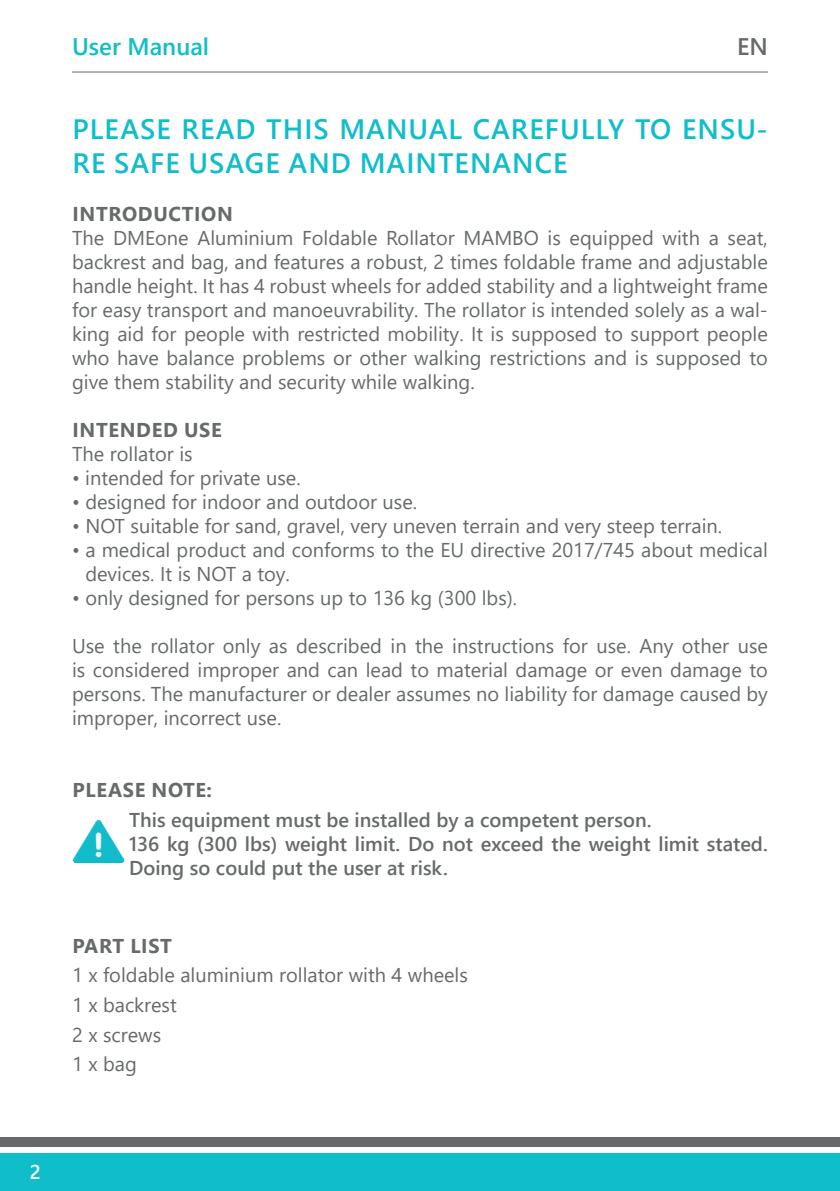
<style>
.page{position:relative;width:840px;height:1191px;background:#fff}
.page>*{position:absolute;margin:0;border:0;box-sizing:border-box;transform-origin:0 0}
.t1{font:600 28px/33.6px "Segoe UI";letter-spacing:.035em;color:#10bdcb}
.t2{font:600 24px "Segoe UI";color:#10bdcb}
.t3{font:600 24px "Segoe UI";color:#666a6a}
.t4{font:20px/24px "Segoe UI";color:#666a6a;text-align:justify}
.t5{font:20px/24px "Segoe UI";color:#666a6a;scale:.96 1}
.t6{font:600 20px/24px "Segoe UI";color:#666a6a}
.t7{font:700 20px "Segoe UI";letter-spacing:.035em;color:#666a6a}
.t8{font:600 20px "Segoe UI";color:#fff}
</style>
<div class="page">
<div style="left:0;top:1153px;width:839px;height:38px;background:#10bdcb"></div>
<div style="left:0;top:1137px;width:839px;height:9px;background:#66696a"></div>
<hr style="left:72px;top:71px;width:695px;height:1px;background:#66696a">
<img style="left:73px;top:820px;width:50px;height:43px">
<p class="t2" style="left:72px;top:37px;width:138px">User Manual</p>
<p class="t3" style="left:736px;top:37px;width:32px">EN</p>
<h1 class="t1" style="left:72px;top:115px;width:696px">PLEASE READ THIS MANUAL CAREFULLY TO ENSU-<br>RE SAFE USAGE AND MAINTENANCE</h1>
<p class="t7" style="left:72px;top:206px;width:162px">INTRODUCTION</p>
<p class="t4" style="left:72px;top:228px;width:697px">The DMEone Aluminium Foldable Rollator MAMBO is equipped with a seat, backrest and bag, and features a robust, 2 times foldable frame and adjustable handle height. It has 4 robust wheels for added stability and a lightweight frame for easy transport and manoeuvrability. The rollator is intended solely as a wal&shy;king aid for people with restricted mobility. It is supposed to support people who have balance problems or other walking restrictions and is supposed to give them stability and security while walking.</p>
<p class="t7" style="left:72px;top:422px;width:151px">INTENDED USE</p>
<p class="t4" style="left:72px;top:444px;width:122px">The rollator is</p>
<p class="t5" style="left:72px;top:468px;width:239px">• intended for private use.</p>
<p class="t5" style="left:72px;top:492px;width:361px">• designed for indoor and outdoor use.</p>
<p class="t5" style="left:72px;top:516px;width:678px">• NOT suitable for sand, gravel, very uneven terrain and very steep terrain.</p>
<p class="t5" style="left:85px;top:540px;width:712px;text-indent:-13px">• a medical product and conforms to the EU directive 2017/745 about medical devices. It is NOT a toy.</p>
<p class="t5" style="left:72px;top:588px;width:465px">• only designed for persons up to 136 kg (300 lbs).</p>
<p class="t4" style="left:72px;top:636px;width:697px">Use the rollator only as described in the instructions for use. Any other use is considered improper and can lead to material damage or even damage to persons. The manufacturer or dealer assumes no liability for damage caused by improper, incorrect use.</p>
<p class="t7" style="left:72px;top:782px;width:141px">PLEASE NOTE:</p>
<p class="t6" style="left:129px;top:809px;width:640px">This equipment must be installed by a competent person.<br>136 kg (300 lbs) weight limit. Do not exceed the weight limit stated.<br>Doing so could put the user at risk.</p>
<p class="t7" style="left:72px;top:938px;width:101px">PART LIST</p>
<p class="t4" style="left:72px;top:962px;width:397px;line-height:29.6px;text-align:left">1 x foldable aluminium rollator with 4 wheels<br>1 x backrest<br>2 x screws<br>1 x bag</p>
<p class="t8" style="left:30px;top:1163px;width:13px">2</p>
</div>
